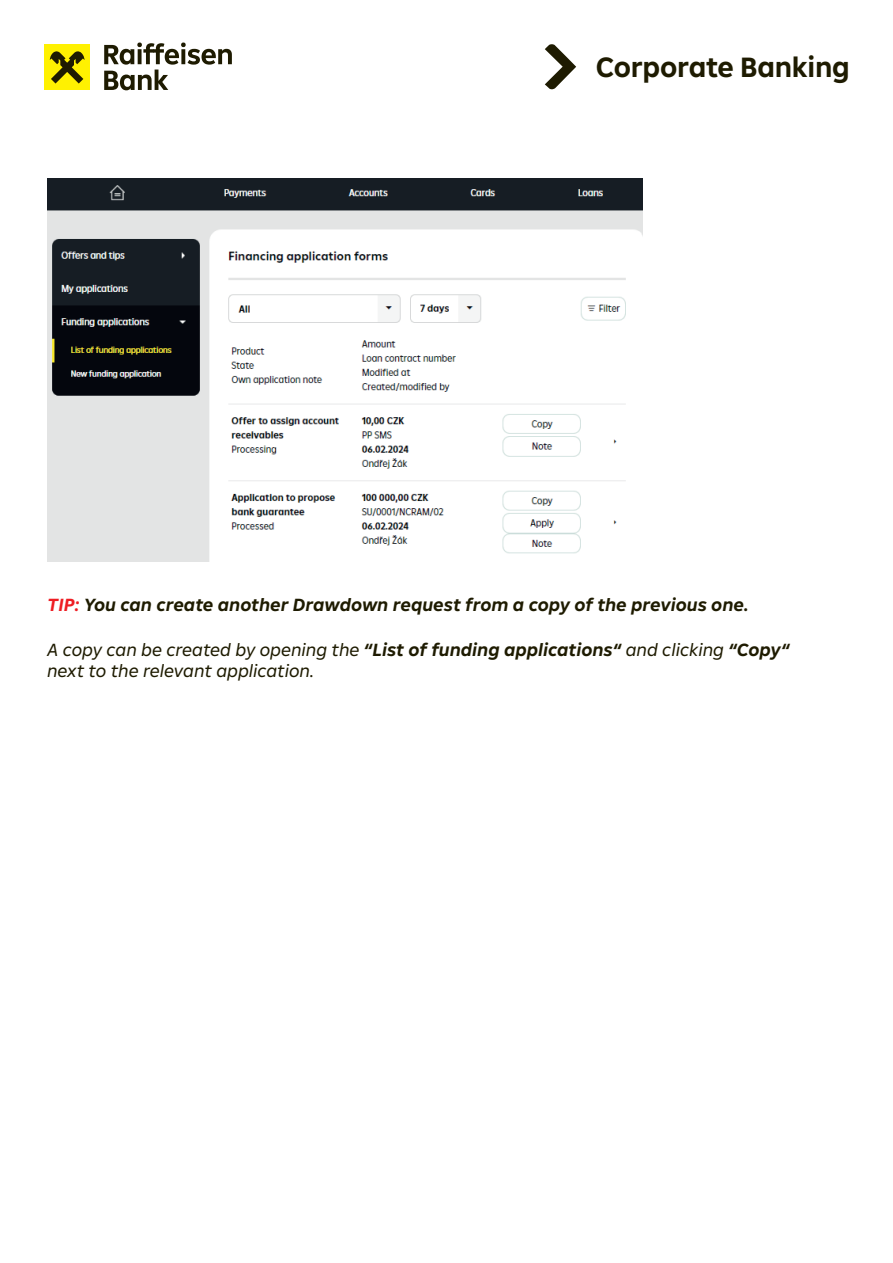
<style>
.page{position:relative;width:893px;height:1263px;background:#fff}
.page>*{position:absolute;margin:0;border:0;box-sizing:border-box;transform-origin:0 0}
.t1{font:700 28.5px "Amalia";letter-spacing:-.01em;color:#1e1b01}
.t2{font:italic 18px/21.6px "Amalia";color:#1e1b01}
.t3{font:italic 700 18px "Amalia";color:#1e1b01}
.s1{color:#ee1d23}
.s2{font-weight:700}
</style>
<div class="page">
<svg style="left:104px;top:43px;width:128px;height:47px"></svg>
<div style="left:45px;top:45px;width:45px;height:45px;background:#fff101"></div>
<svg style="left:50px;top:51px;width:34px;height:33px"></svg>
<svg style="left:545px;top:44px;width:31px;height:46px"></svg>
<img style="left:47px;top:179px;width:595px;height:382px">
<h1 class="t1" style="left:596px;top:48px;width:255px">Corporate Banking</h1>
<p class="t3" style="left:47px;top:593px;width:703px"><span class="s1">TIP:</span> You can create another Drawdown request from a copy of the previous one.</p>
<p class="t2" style="left:47px;top:638px;width:744px">A copy can be created by opening the <span class="s2">“List of funding applications“</span> and clicking <span class="s2">“Copy“ </span>next to the relevant application.</p>
</div>
